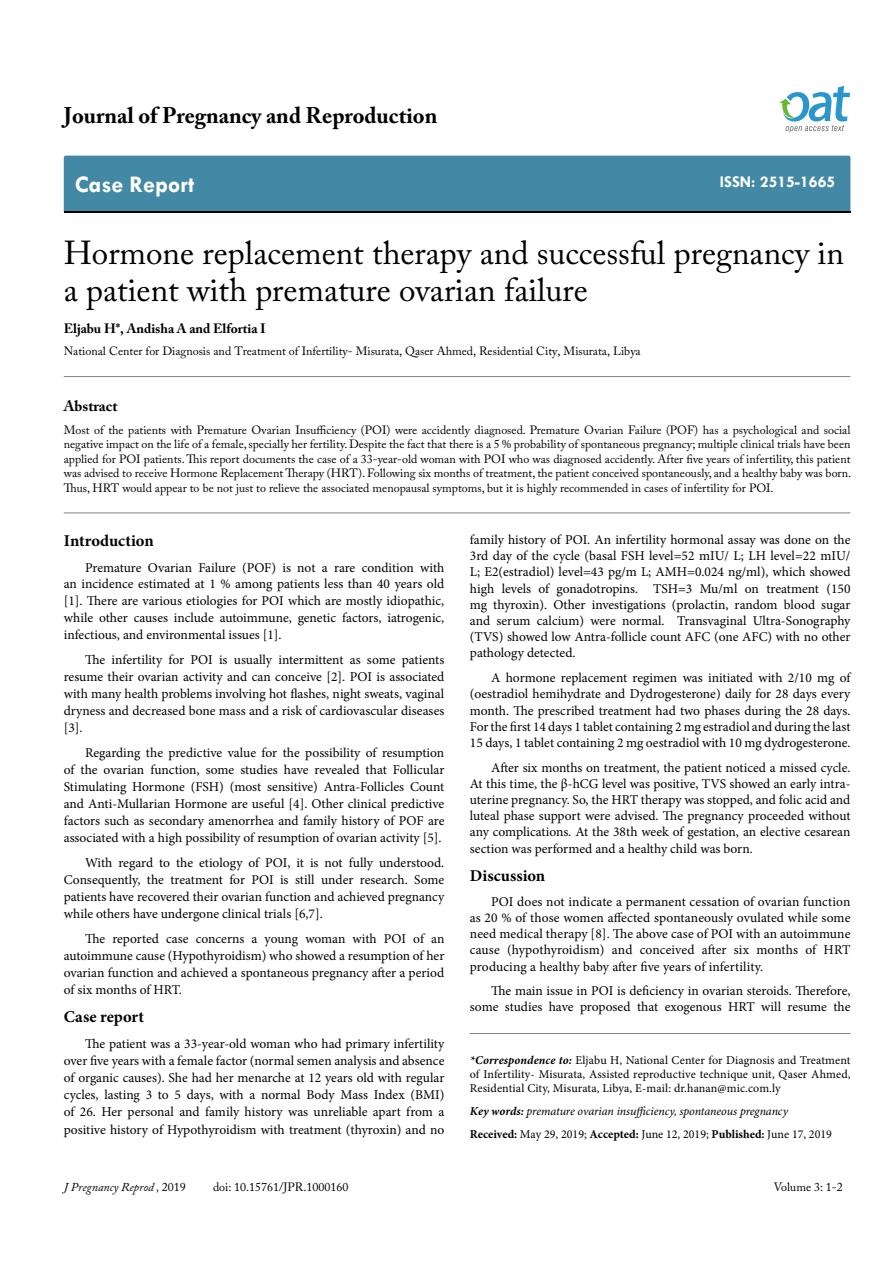
<style>
.page{position:relative;width:893px;height:1263px;background:#fff}
.page>*{position:absolute;margin:0;border:0;box-sizing:border-box;transform-origin:0 0}
.t1{font:33px/37.5px "Adobe Caslon Pro";color:#000}
.t2{font:700 24px "Tw Cen";color:#fff}
.t3{font:700 22.5px "Adobe Caslon Pro";color:#000}
.t4{font:700 16.5px "Minion Pro";letter-spacing:.005em;color:#000}
.t5{font:700 16.5px "Tw Cen";color:#fff}
.t6{font:700 15px "Adobe Caslon Pro";color:#000}
.t7{font:13.5px/16.2px "Minion Pro";color:#000;text-align:justify}
.t8{font:700 13.5px "Adobe Caslon Pro";color:#000}
.t9{font:12px/14.4px "Adobe Caslon Pro";color:#000;text-align:justify}
.t10{font:12px/14.4px "Minion Pro";letter-spacing:.01em;color:#000;text-align:justify}
.t11{font:italic 12px/23px "Minion Pro";letter-spacing:-.01em;color:#000}
.t12{font:italic 12px "Adobe Caslon Pro";color:#000}
.s1{font-weight:700;font-style:italic}
.s2{font-weight:700}
.s3{font-weight:700;font-style:normal}
.s4{font-style:normal}
</style>
<div class="page">
<div style="left:64px;top:156px;width:786px;height:56px;background:#4389a5"></div>
<svg style="left:779px;top:86px;width:71px;height:47px"></svg>
<hr style="left:64px;top:513px;width:786px;height:1px;background:#808285">
<hr style="left:64px;top:376px;width:786px;height:1px;background:#808285">
<hr style="left:470px;top:1033px;width:380px;height:1px;background:#808285">
<h3 class="t3" style="left:64px;top:102px;width:375px">Journal of Pregnancy and Reproduction</h3>
<h2 class="t2" style="left:75px;top:170px;width:121px">Case Report</h2>
<p class="t5" style="left:720px;top:172px;width:117px">ISSN: 2515-1665</p>
<h1 class="t1" style="left:64px;top:233px;width:782px">Hormone replacement therapy and successful pregnancy in a patient with premature ovarian failure</h1>
<p class="t8" style="left:64px;top:320px;width:204px">Eljabu H*, Andisha A and Elfortia I</p>
<p class="t9" style="left:64px;top:344px;width:578px">National Center for Diagnosis and Treatment of Infertility- Misurata, Qaser Ahmed, Residential City, Misurata, Libya</p>
<p class="t6" style="left:64px;top:397px;width:55px">Abstract</p>
<p class="t9" style="left:64px;top:423px;width:789px">Most of the patients with Premature Ovarian Insufficiency (POI) were accidently diagnosed. Premature Ovarian Failure (POF) has a psychological and social negative impact on the life of a female, specially her fertility. Despite the fact that there is a 5 % probability of spontaneous pregnancy; multiple clinical trials have been applied for POI patients. This report documents the case of a 33-year-old woman with POI who was diagnosed accidently. After five years of infertility, this patient was advised to receive Hormone Replacement Therapy (HRT). Following six months of treatment, the patient conceived spontaneously, and a healthy baby was born.<br>Thus, HRT would appear to be not just to relieve the associated menopausal symptoms, but it is highly recommended in cases of infertility for POI.</p>
<p class="t4" style="left:64px;top:529px;width:91px">Introduction</p>
<p class="t7" style="left:64px;top:559px;width:382px;line-height:16.8px;text-indent:21px">Premature Ovarian Failure (POF) is not a rare condition with an incidence estimated at 1 % among patients less than 40 years old [1]. There are various etiologies for POI which are mostly idiopathic, while other causes include autoimmune, genetic factors, iatrogenic, infectious, and environmental issues [1].</p>
<p class="t7" style="left:64px;top:652px;width:382px;line-height:16.8px;text-indent:21px">The infertility for POI is usually intermittent as some patients resume their ovarian activity and can conceive [2]. POI is associated with many health problems involving hot flashes, night sweats, vaginal dryness and decreased bone mass and a risk of cardiovascular diseases [3].</p>
<p class="t7" style="left:64px;top:745px;width:382px;line-height:16.8px;text-indent:21px">Regarding the predictive value for the possibility of resumption of the ovarian function, some studies have revealed that Follicular Stimulating Hormone (FSH) (most sensitive) Antra-Follicles Count and Anti-Mullarian Hormone are useful [4]. Other clinical predictive factors such as secondary amenorrhea and family history of POF are associated with a high possibility of resumption of ovarian activity [5].</p>
<p class="t7" style="left:64px;top:854px;width:382px;line-height:17px;text-indent:21px">With regard to the etiology of POI, it is not fully understood.<br>Consequently, the treatment for POI is still under research. Some patients have recovered their ovarian function and achieved pregnancy while others have undergone clinical trials [6,7].</p>
<p class="t7" style="left:64px;top:930px;width:382px;line-height:16.8px;text-indent:21px">The reported case concerns a young woman with POI of an autoimmune cause (Hypothyroidism) who showed a resumption of her ovarian function and achieved a spontaneous pregnancy after a period of six months of HRT.</p>
<p class="t4" style="left:64px;top:1005px;width:82px">Case report</p>
<p class="t7" style="left:64px;top:1035px;width:382px;line-height:17.1px;text-indent:21px">The patient was a 33-year-old woman who had primary infertility over five years with a female factor (normal semen analysis and absence of organic causes). She had her menarche at 12 years old with regular cycles, lasting 3 to 5 days, with a normal Body Mass Index (BMI) of 26. Her personal and family history was unreliable apart from a positive history of Hypothyroidism with treatment (thyroxin) and no</p>
<p class="t7" style="left:470px;top:532px;width:382px">family history of POI. An infertility hormonal assay was done on the 3rd day of the cycle (basal FSH level=52 mIU/ L; LH level=22 mIU/ L; E2(estradiol) level=43 pg/m L; AMH=0.024 ng/ml), which showed high levels of gonadotropins. TSH=3 Mu/ml on treatment (150 mg thyroxin). Other investigations (prolactin, random blood sugar and serum calcium) were normal. Transvaginal Ultra-Sonography (TVS) showed low Antra-follicle count AFC (one AFC) with no other pathology detected.</p>
<p class="t7" style="left:470px;top:670px;width:382px;text-indent:21px">A hormone replacement regimen was initiated with 2/10 mg of (oestradiol hemihydrate and Dydrogesterone) daily for 28 days every month. The prescribed treatment had two phases during the 28 days.<br>For the first 14 days 1 tablet containing 2 mg estradiol and during the last 15 days, 1 tablet containing 2 mg oestradiol with 10 mg dydrogesterone.</p>
<p class="t7" style="left:470px;top:759px;width:382px;text-indent:21px">After six months on treatment, the patient noticed a missed cycle.<br>At this time, the β-hCG level was positive, TVS showed an early intra&shy;uterine pregnancy. So, the HRT therapy was stopped, and folic acid and luteal phase support were advised. The pregnancy proceeded without any complications. At the 38th week of gestation, an elective cesarean section was performed and a healthy child was born.</p>
<p class="t4" style="left:470px;top:864px;width:77px">Discussion</p>
<p class="t7" style="left:470px;top:893px;width:382px;text-indent:21px">POI does not indicate a permanent cessation of ovarian function as 20 % of those women affected spontaneously ovulated while some need medical therapy [8]. The above case of POI with an autoimmune cause (hypothyroidism) and conceived after six months of HRT producing a healthy baby after five years of infertility.</p>
<p class="t7" style="left:470px;top:983px;width:382px;text-align:right">The main issue in POI is deficiency in ovarian steroids. Therefore, some studies have proposed that exogenous HRT will resume the</p>
<p class="t10" style="left:470px;top:1052px;width:382px"><span class="s1">*Correspondence to:</span> Eljabu H, National Center for Diagnosis and Treatment of Infertility- Misurata, Assisted reproductive technique unit, Qaser Ahmed, Residential City, Misurata, Libya, E-mail: dr.hanan@mic.com.ly</p>
<p class="t11" style="left:470px;top:1100px;width:364px"><span class="s2">Key words:</span> premature ovarian insufficiency, spontaneous pregnancy<br><span class="s3">Received:</span> <span class="s4">May 29, 2019;</span> <span class="s3">Accepted:</span> <span class="s4">June 12, 2019;</span> <span class="s3">Published:</span> <span class="s4">June 17, 2019</span></p>
<p class="t12" style="left:64px;top:1180px;width:124px">J Pregnancy Reprod , <span class="s4">2019</span></p>
<p class="t9" style="left:213px;top:1180px;width:137px">doi: 10.15761/JPR.1000160</p>
<p class="t9" style="left:774px;top:1180px;width:71px">Volume 3: 1-2</p>
</div>
